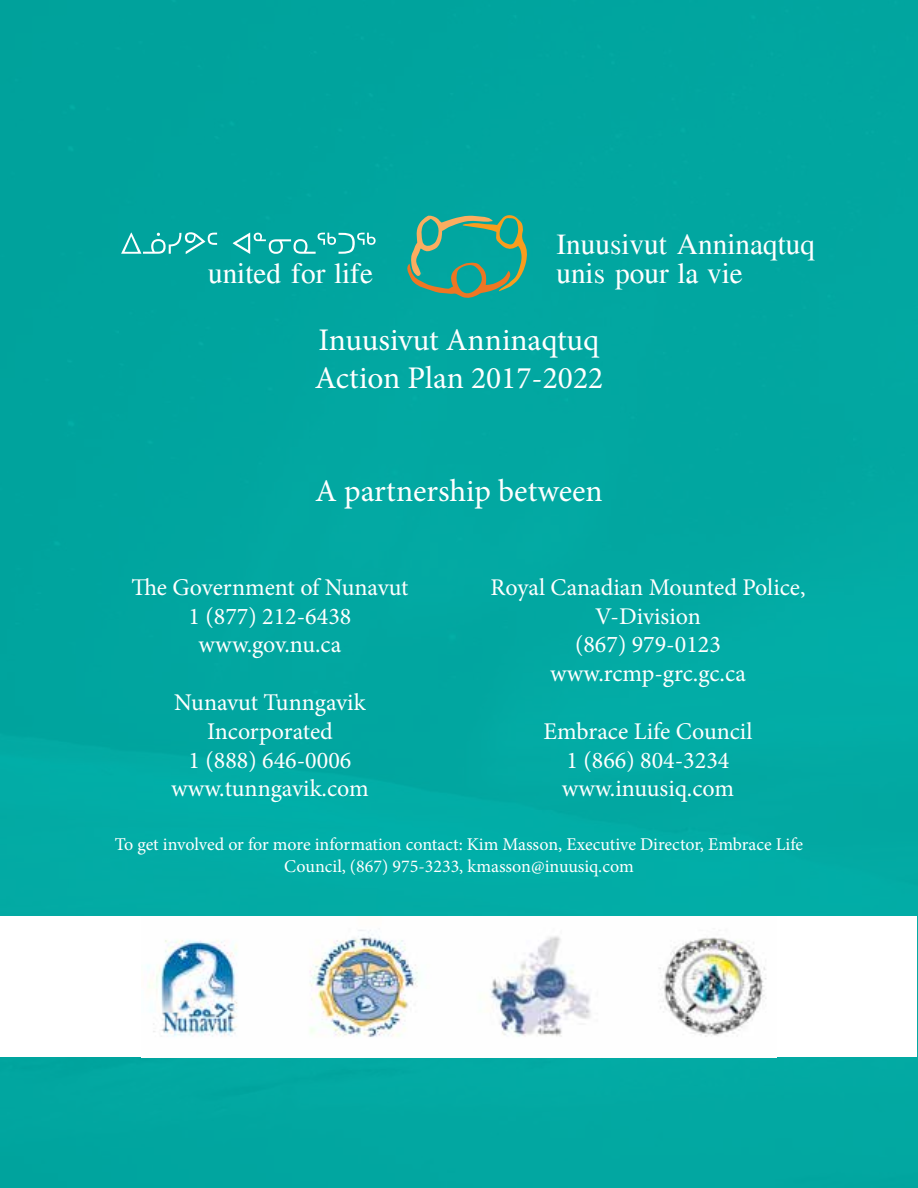
<style>
.page{position:relative;width:918px;height:1188px;background:#01a6a0}
.page>*{position:absolute;margin:0;border:0;box-sizing:border-box;transform-origin:0 0}
.t1{font:34.5px "Masinahikan";color:#fff}
.t2{font:31.5px/37.8px "Minion Pro";color:#fff}
.t3{font:24px/28.8px "Minion Pro";color:#fff;text-align:center}
.t4{font:18px/21.6px "Minion Pro";color:#fff;text-align:center}
</style>
<div class="page">
<div style="left:0;top:916px;width:917px;height:142px;background:#fff"></div>
<img style="left:147px;top:930px;width:620px;height:107px">
<svg style="left:121px;top:232px;width:96px;height:22px;background:#37b6b2"></svg>
<svg style="left:233px;top:233px;width:143px;height:21px;background:#34b6b2"></svg>
<svg style="left:406px;top:214px;width:122px;height:85px;background:#3aa287"></svg>
<h1 class="t1" style="left:556px;top:225px;width:260px">Inuusivut Anninaqtuq</h1>
<h1 class="t1" style="left:208px;top:255px;width:166px">united for life</h1>
<h1 class="t1" style="left:556px;top:255px;width:188px">unis pour la vie</h1>
<h2 class="t2" style="left:315px;top:321px;width:290px">Inuusivut Anninaqtuq<br>Action Plan 2017-2022</h2>
<h2 class="t2" style="left:315px;top:472px;width:289px">A partnership between</h2>
<p class="t3" style="left:131px;top:573px;width:279px">The Government of Nunavut<br>1 (877) 212-6438 www.gov.nu.ca</p>
<p class="t3" style="left:171px;top:688px;width:199px">Nunavut Tunngavik<br>Incorporated<br>1 (888) 646-0006 www.tunngavik.com</p>
<p class="t3" style="left:491px;top:573px;width:316px">Royal Canadian Mounted Police,<br>V-Division<br>(867) 979-0123 www.rcmp-grc.gc.ca</p>
<p class="t3" style="left:544px;top:717px;width:211px">Embrace Life Council<br>1 (866) 804-3234 www.inuusiq.com</p>
<p class="t4" style="left:115px;top:834px;width:690px">To get involved or for more information contact: Kim Masson, Executive Director, Embrace Life<br>Council, (867) 975-3233, kmasson@inuusiq.com</p>
</div>
